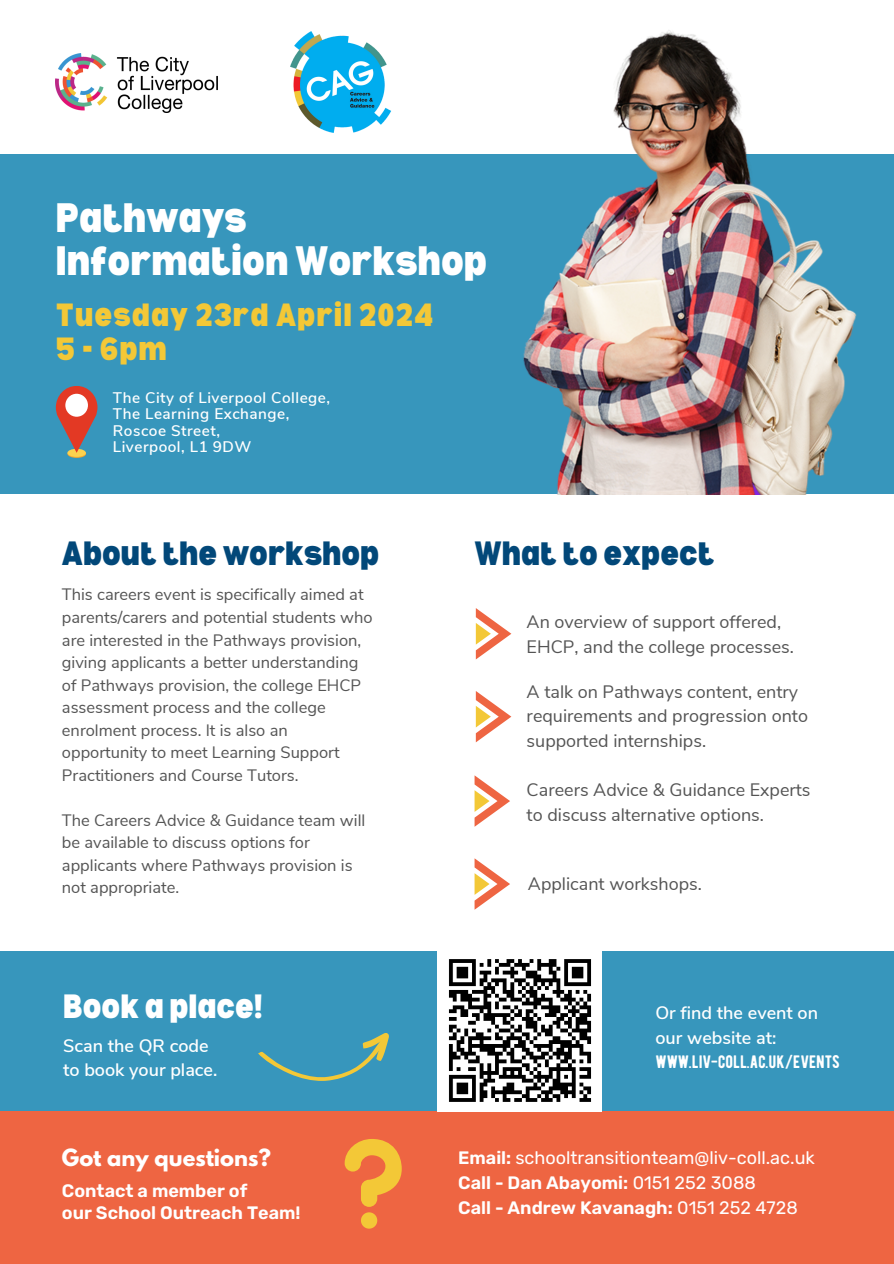
<style>
.page{position:relative;width:894px;height:1264px;background:#fff}
.page>*{position:absolute;margin:0;border:0;box-sizing:border-box;transform-origin:0 0}
.t1{font:900 semi-condensed 40.2px/42.8px "Bernoru";color:#fff}
.t2{font:900 semi-condensed 33px "Bernoru";color:#024879}
.t3{font:900 semi-condensed 33px "Bernoru";color:#fff}
.t4{font:900 semi-condensed 31.5px/33.8px "Bernoru";letter-spacing:.03em;color:#f3c837}
.t5{font:700 21px "League Spartan";color:#fff}
.t6{font:18px/24.8px "Nunito Sans";color:#545454}
.t7{font:18px/24.8px "Rubik";color:#fff}
.t8{font:600 18px/24.8px "Nunito Sans";color:#fff}
.t9{font:600 18px/22.5px "Rubik";color:#fff}
.t10{font:16.5px/22.5px "Nunito Sans";color:#545454}
.t11{font:600 15.3px "Nunito Sans";letter-spacing:.03em;color:#fff}
.s1{font-family:"BERNIER Regular";font-weight:400}
.s2{font-weight:600}
</style>
<div class="page">
<div style="left:0;top:155px;width:893px;height:339px;background:#3796bc"></div>
<div style="left:0;top:951px;width:893px;height:181px;background:#3796bc"></div>
<div style="left:0;top:1111px;width:893px;height:152px;background:#ee6542"></div>
<img style="left:492px;top:30px;width:401px;height:464px">
<svg style="left:67px;top:450px;width:19px;height:8px"></svg>
<div style="left:67px;top:449px;width:19px;height:8px;background:#fcd24f;border-radius:50%"></div>
<svg style="left:56px;top:386px;width:41px;height:67px"></svg>
<div style="left:65px;top:394px;width:23px;height:23px;background:#fff;border-radius:50%"></div>
<img style="left:290px;top:31px;width:101px;height:102px">
<svg style="left:475px;top:608px;width:36px;height:51px"></svg>
<svg style="left:475px;top:691px;width:36px;height:51px"></svg>
<svg style="left:474px;top:775px;width:36px;height:51px"></svg>
<svg style="left:474px;top:858px;width:36px;height:51px"></svg>
<svg style="left:258px;top:1033px;width:131px;height:48px"></svg>
<svg style="left:344px;top:1139px;width:57px;height:67px"></svg>
<svg style="left:361px;top:1212px;width:16px;height:16px"></svg>
<img style="left:437px;top:951px;width:164px;height:160px">
<img style="left:56px;top:54px;width:162px;height:58px">
<p class="t1" style="left:56px;top:195px;width:433px">Pathways<br>Information Workshop</p>
<h5 class="t4" style="left:56px;top:296px;width:379px">Tuesday 23rd April 2024<br>5-6pm</h5>
<h2 class="t11" style="left:113px;top:387px;width:219px">The City of Liverpool College,</h2>
<p class="t11" style="left:113px;top:404px;width:178px">The Learning Exchange,</p>
<h5 class="t11" style="left:113px;top:420px;width:108px">Roscoe Street,</h5>
<p class="t11" style="left:113px;top:436px;width:140px">Liverpool, L1 9DW</p>
<p class="t2" style="left:62px;top:534px;width:319px">About the workshop</p>
<p class="t10" style="left:62px;top:584px;width:312px">This careers event is specifically aimed at parents/carers and potential students who are interested in the Pathways provision, giving applicants a better understanding of Pathways provision, the college EHCP assessment process and the college enrolment process. It is also an opportunity to meet Learning Support Practitioners and Course Tutors.</p>
<p class="t10" style="left:62px;top:809px;width:305px">The Careers Advice &amp; Guidance team will be available to discuss options for applicants where Pathways provision is not appropriate.</p>
<h5 class="t2" style="left:474px;top:534px;width:241px">What to expect</h5>
<h2 class="t6" style="left:526px;top:609px;width:269px">An overview of support offered,<br>EHCP, and the college processes.</h2>
<p class="t6" style="left:526px;top:679px;width:283px">A talk on Pathways content, entry requirements and progression onto supported internships.</p>
<h5 class="t6" style="left:526px;top:777px;width:285px">Careers Advice &amp; Guidance Experts to discuss alternative options.</h5>
<p class="t6" style="left:527px;top:871px;width:175px">Applicant workshops.</p>
<h5 class="t3" style="left:63px;top:987px;width:201px">Book a place!</h5>
<h2 class="t8" style="left:63px;top:1033px;width:156px">Scan the QR code to book your place.</h2>
<h5 class="t5" style="left:62px;top:1147px;width:210px">Got any questions?</h5>
<h2 class="t9" style="left:62px;top:1179px;width:240px">Contact a member of<br>our School Outreach Team!</h2>
<p class="t8" style="left:655px;top:1000px;width:186px">Or find the event on our website at:<br><span class="s1">WWW.LIV-COLL.AC.UK/EVENTS</span></p>
<h1 class="t7" style="left:458px;top:1145px;width:358px"><span class="s2">Email:</span> schooltransitionteam@liv-coll.ac.uk<br><span class="s2">Call - Dan Abayomi:</span> 0151 252 3088<br><span class="s2">Call - Andrew Kavanagh:</span> 0151 252 4728</h1>
</div>
